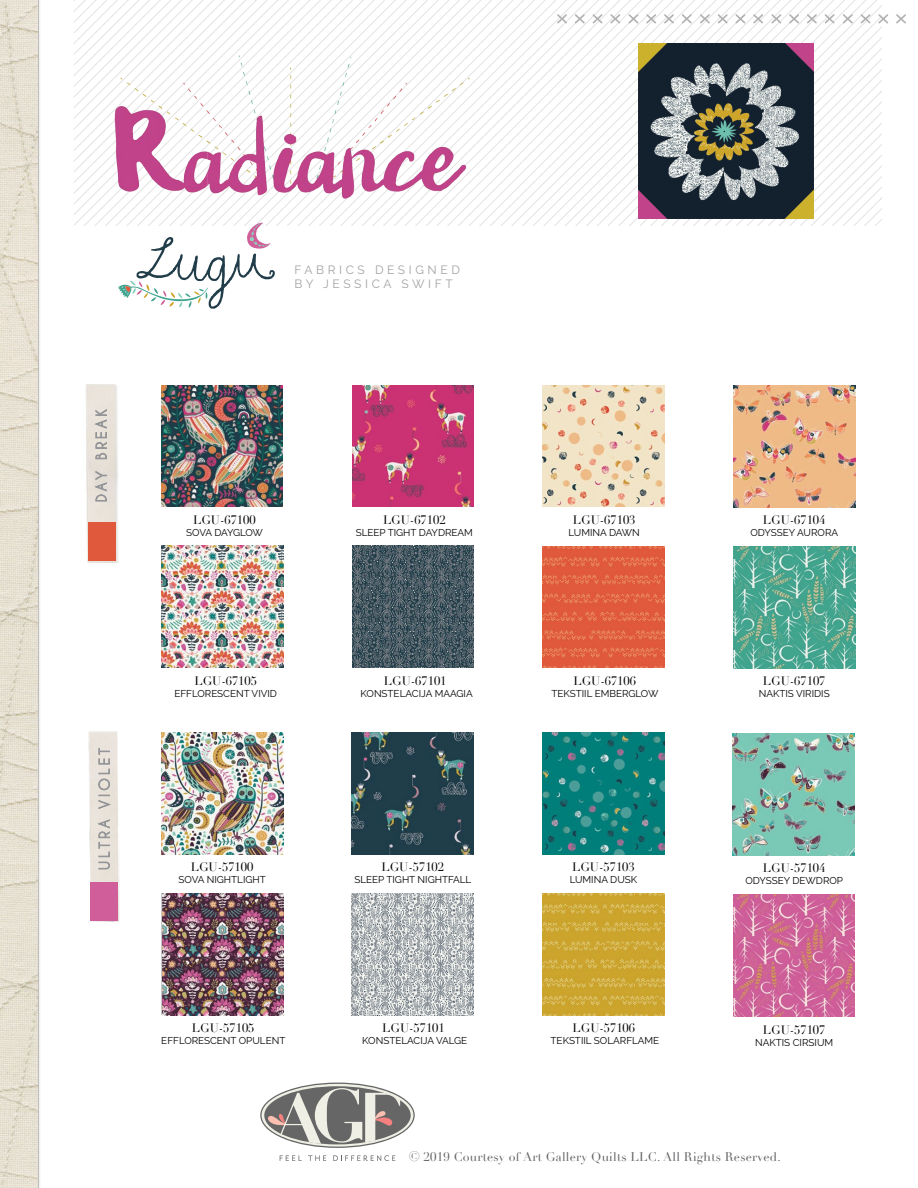
<style>
.page{position:relative;width:918px;height:1188px;background:#fff}
.page>*{position:absolute;margin:0;border:0;box-sizing:border-box;transform-origin:0 0}
.t1{font:12.3px "Didot";letter-spacing:.02em;color:#636466}
.t2{font:12px "Didot";color:#000}
.t3{font:12px "Raleway";letter-spacing:.3em;color:#a2a3a3}
.t4{font:9.9px "Raleway";color:#000}
.t5{font:9.9px "Raleway";letter-spacing:-.025em;color:#000}
.s1{font-size:13.5px}
</style>
<div class="page">
<img style="left:0;top:0;width:40px;height:1188px">
<img style="left:85px;top:384px;width:33px;height:178px">
<img style="left:88px;top:731px;width:31px;height:191px">
<img style="left:161px;top:385px;width:122px;height:122px">
<img style="left:162px;top:733px;width:121px;height:122px">
<img style="left:161px;top:546px;width:122px;height:122px">
<img style="left:162px;top:894px;width:121px;height:121px">
<img style="left:352px;top:385px;width:122px;height:122px">
<img style="left:352px;top:733px;width:122px;height:122px">
<img style="left:352px;top:546px;width:122px;height:122px">
<img style="left:352px;top:894px;width:122px;height:121px">
<img style="left:543px;top:385px;width:122px;height:122px">
<img style="left:542px;top:733px;width:122px;height:122px">
<img style="left:543px;top:546px;width:122px;height:122px">
<img style="left:542px;top:894px;width:122px;height:121px">
<img style="left:733px;top:386px;width:122px;height:121px">
<img style="left:733px;top:734px;width:122px;height:122px">
<img style="left:733px;top:546px;width:122px;height:122px">
<img style="left:733px;top:894px;width:122px;height:122px">
<svg style="left:280px;top:1155px;width:22px;height:6px"></svg>
<svg style="left:308px;top:1155px;width:18px;height:6px"></svg>
<svg style="left:333px;top:1155px;width:62px;height:6px"></svg>
<svg style="left:260px;top:1083px;width:155px;height:65px"></svg>
<svg style="left:95px;top:471px;width:12px;height:30px"></svg>
<svg style="left:95px;top:409px;width:12px;height:50px"></svg>
<svg style="left:98px;top:819px;width:12px;height:50px"></svg>
<svg style="left:98px;top:748px;width:13px;height:61px"></svg>
<div style="left:89px;top:522px;width:27px;height:39px;background:#e1593d"></div>
<div style="left:91px;top:882px;width:27px;height:39px;background:#cf5e9a"></div>
<svg style="left:74px;top:0;width:832px;height:309px"></svg>
<img style="left:639px;top:44px;width:175px;height:175px">
<img style="left:106px;top:50px;width:380px;height:154px">
<p class="t3" style="left:295px;top:263px;width:11px">FABRIC</p>
<p class="t3" style="left:358px;top:263px;width:104px">S DESIG NED</p>
<p class="t3" style="left:295px;top:277px;width:10px">BY</p>
<p class="t3" style="left:323px;top:277px;width:52px">JESSICA</p>
<p class="t3" style="left:401px;top:277px;width:22px">S WIFT</p>
<p class="t2" style="left:193px;top:512px;width:64px">LGU-67100</p>
<p class="t5" style="left:186px;top:527px;width:78px">SOVA DAYGLOW</p>
<p class="t2" style="left:383px;top:512px;width:64px">LGU-67102</p>
<p class="t4" style="left:356px;top:527px;width:119px">SLEEP TIGHT DAYDREAM</p>
<p class="t2" style="left:573px;top:512px;width:64px">LGU-67103</p>
<p class="t4" style="left:569px;top:527px;width:71px">LUMINA DAWN</p>
<p class="t2" style="left:763px;top:513px;width:64px">LGU-67104</p>
<p class="t4" style="left:751px;top:527px;width:89px">ODYSSEY AURORA</p>
<p class="t2" style="left:194px;top:673px;width:64px">LGU-67105</p>
<p class="t4" style="left:174px;top:687px;width:103px">EFFLORESCENT VIVID</p>
<p class="t2" style="left:384px;top:673px;width:64px">LGU-67101</p>
<p class="t4" style="left:361px;top:687px;width:114px">KONSTELACIJA MAAGIA</p>
<p class="t2" style="left:573px;top:673px;width:64px">LGU-67106</p>
<p class="t4" style="left:551px;top:687px;width:7px">TEKS</p>
<p class="t4" style="left:576px;top:687px;width:84px">TIIL EMBERGLOW</p>
<p class="t2" style="left:763px;top:674px;width:64px">LGU-67107</p>
<p class="t4" style="left:759px;top:688px;width:71px">NAKTIS VIRIDIS</p>
<p class="t2" style="left:191px;top:860px;width:64px">LGU-57100</p>
<p class="t4" style="left:179px;top:874px;width:89px">SOVA NIGHTLIGHT</p>
<p class="t2" style="left:382px;top:860px;width:64px">LGU-57102</p>
<p class="t4" style="left:354px;top:874px;width:118px">SLEEP TIGHT NIGHTFALL</p>
<p class="t2" style="left:572px;top:860px;width:64px">LGU-57103</p>
<p class="t4" style="left:570px;top:874px;width:63px">LUMINA DUSK</p>
<p class="t2" style="left:763px;top:861px;width:64px">LGU-57104</p>
<p class="t4" style="left:745px;top:875px;width:99px">ODYSSEY DEWDROP</p>
<p class="t2" style="left:192px;top:1021px;width:64px">LGU-57105</p>
<p class="t4" style="left:161px;top:1035px;width:126px">EFFLORESCENT OPULENT</p>
<p class="t2" style="left:382px;top:1021px;width:64px">LGU-57101</p>
<p class="t4" style="left:362px;top:1035px;width:105px">KONSTELACIJA VALGE</p>
<p class="t2" style="left:573px;top:1021px;width:64px">LGU-57106</p>
<p class="t4" style="left:551px;top:1035px;width:7px">TEKS</p>
<p class="t4" style="left:575px;top:1035px;width:85px">TIIL SOLARFLAME</p>
<p class="t2" style="left:763px;top:1023px;width:64px">LGU-57107</p>
<p class="t4" style="left:755px;top:1037px;width:80px">NAKTIS CIRSIUM</p>
<p class="t1" style="left:409px;top:1150px;width:374px"><span class="s1">©</span> 2019 Courtesy of Art Gallery Quilts LLC. All Rights Reserved.</p>
</div>
